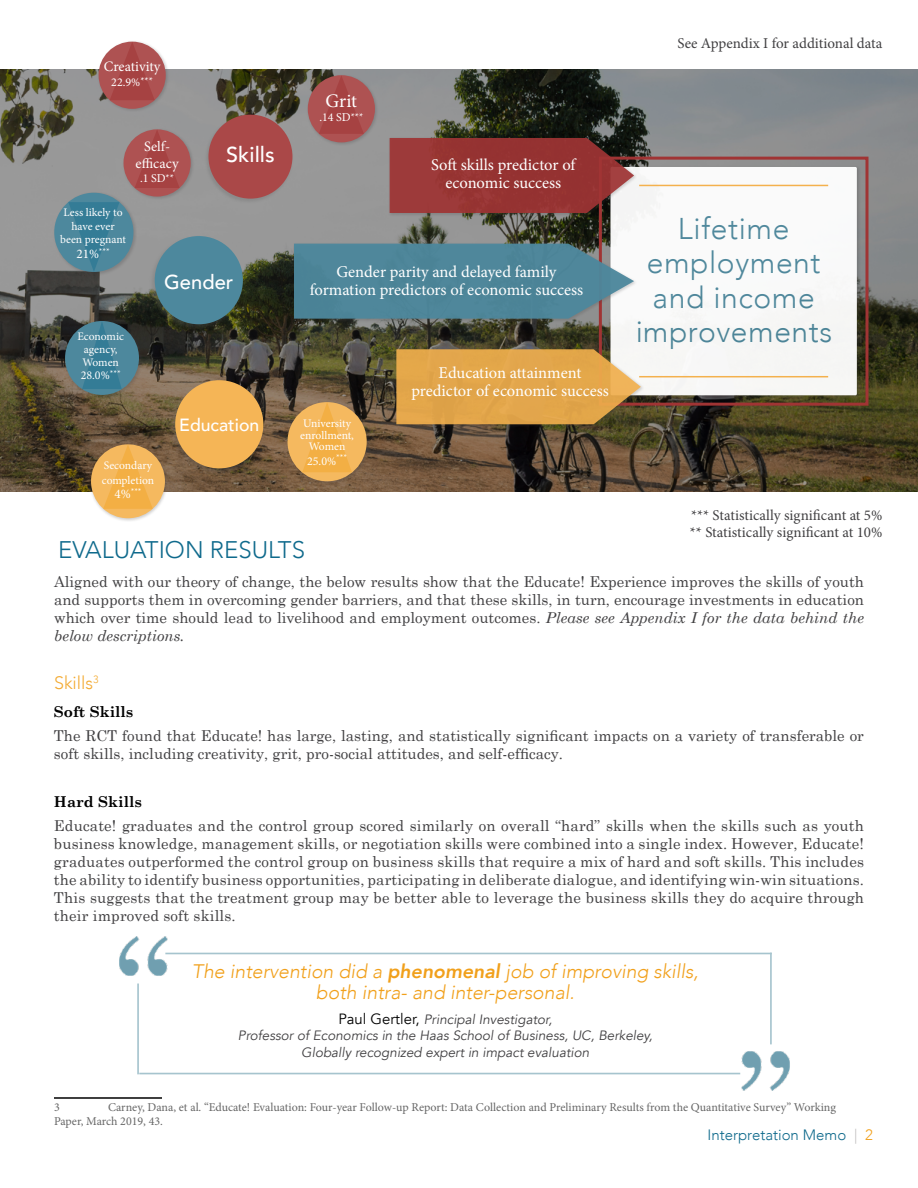
<style>
.page{position:relative;width:918px;height:1188px;background:#fff}
.page>*{position:absolute;margin:0;border:0;box-sizing:border-box;transform-origin:0 0}
.t1{font:300 30px/34.5px "Avenir";letter-spacing:.02em;color:#4d889d;text-align:center}
.t2{font:300 24px "Avenir";color:#0f6a8c}
.t3{font:500 21.6px "Avenir";color:#fff}
.t4{font:500 20.1px "Avenir";color:#fff}
.t5{font:italic 300 19.5px/21px "Avenir";color:#f1a01b;text-align:center}
.t6{font:19.2px "Minion Pro";color:#fff}
.t7{font:300 18px "Avenir";color:#f3aa32}
.t8{font:500 17.7px "Avenir";color:#fff}
.t9{font:16.5px/18px "Minion Pro";color:#fff;text-align:center}
.t10{font:15px/18px "Century Schoolbook";color:#414042;text-align:justify}
.t11{font:15px/16.5px "Minion Pro";color:#414042}
.t12{font:300 15px "Avenir";color:#0f6a8c}
.t13{font:700 15px "Century Schoolbook";color:#000}
.t14{font:14.4px/17.2px "Minion Pro";color:#fff;text-align:center}
.t15{font:italic 13.5px/16.5px "Avenir";color:#414042;text-align:center}
.t16{font:13.2px "Minion Pro";color:#fff}
.t17{font:12px/13.5px "Minion Pro";color:#666}
.t18{font:12px "Minion Pro";color:#fff}
.t19{font:11.55px/13.2px "Minion Pro";letter-spacing:-.005em;color:#fff;text-align:center}
.t20{font:9px "Minion Pro";color:#fff}
.s1{font-size:10.5px}
.s2{font-size:13.2px}
.s3{font-style:italic}
.s4{font-weight:800}
.s5{font-style:normal;font-size:14.85px;color:#000}
.s6{color:#bebdbd}
.s7{color:#f1a01b}
</style>
<div class="page">
<svg style="left:0;top:70px;width:918px;height:422px;background:#646054"></svg>
<hr style="left:54px;top:1097px;width:108px;height:2px;background:#000">
<hr style="left:165px;top:953px;width:607px;height:1px;background:#a6c4ce">
<img style="left:119px;top:936px;width:55px;height:40px">
<hr style="left:139px;top:1073px;width:601px;height:1px;background:#a6c4ce">
<hr style="left:137px;top:984px;width:2px;height:90px;background:#a6c4ce">
<hr style="left:770px;top:953px;width:2px;height:91px;background:#a6c4ce">
<img style="left:736px;top:1051px;width:54px;height:40px">
<div style="left:204px;top:115px;width:89px;height:89px;background:#666;opacity:.28"></div>
<div style="left:208px;top:115px;width:84px;height:84px;background:#aa4848;border-radius:50%"></div>
<div style="left:150px;top:235px;width:94px;height:95px;background:#666;opacity:.28"></div>
<div style="left:155px;top:236px;width:88px;height:88px;background:#4d889d;border-radius:50%"></div>
<div style="left:170px;top:380px;width:95px;height:94px;background:#666;opacity:.28"></div>
<div style="left:175px;top:380px;width:88px;height:88px;background:#f5b556;border-radius:50%"></div>
<div style="left:63px;top:320px;width:80px;height:79px;background:#414042;opacity:.25"></div>
<div style="left:65px;top:321px;width:74px;height:74px;background:#4d889d;border-radius:50%"></div>
<svg style="left:82px;top:321px;width:40px;height:68px"></svg>
<div style="left:53px;top:192px;width:84px;height:84px;background:#414042;opacity:.25"></div>
<div style="left:54px;top:193px;width:79px;height:79px;background:#4d889d;border-radius:50%"></div>
<svg style="left:68px;top:202px;width:52px;height:70px"></svg>
<div style="left:122px;top:128px;width:72px;height:72px;background:#414042;opacity:.25"></div>
<div style="left:124px;top:129px;width:67px;height:68px;background:#ae5252;border-radius:50%"></div>
<svg style="left:135px;top:129px;width:45px;height:59px"></svg>
<div style="left:97px;top:40px;width:72px;height:72px;background:#414042;opacity:.25"></div>
<div style="left:99px;top:42px;width:67px;height:67px;background:#ae5252;border-radius:50%"></div>
<svg style="left:110px;top:42px;width:45px;height:58px"></svg>
<div style="left:306px;top:74px;width:73px;height:72px;background:#414042;opacity:.25"></div>
<div style="left:308px;top:75px;width:67px;height:67px;background:#ae5252;border-radius:50%"></div>
<svg style="left:319px;top:75px;width:45px;height:59px"></svg>
<div style="left:89px;top:443px;width:80px;height:79px;background:#414042;opacity:.25"></div>
<div style="left:91px;top:444px;width:74px;height:74px;background:#f5b95f;border-radius:50%"></div>
<svg style="left:103px;top:444px;width:50px;height:65px"></svg>
<div style="left:609px;top:166px;width:252px;height:233px;background:#414042;opacity:.25"></div>
<div style="left:610px;top:167px;width:247px;height:228px;background:#fff;border-radius:2px"></div>
<div style="left:286px;top:401px;width:84px;height:84px;background:#414042;opacity:.25"></div>
<div style="left:288px;top:402px;width:79px;height:79px;background:#f5b95f;border-radius:50%"></div>
<svg style="left:302px;top:402px;width:50px;height:70px"></svg>
<div style="left:388px;top:137px;width:249px;height:80px;background:#414042;opacity:.25"></div>
<svg style="left:390px;top:138px;width:244px;height:75px;background:#943a39"></svg>
<div style="left:599px;top:157px;width:269px;height:249px;border:3px solid #a03434"></div>
<div style="left:293px;top:242px;width:345px;height:81px;background:#414042;opacity:.25"></div>
<svg style="left:294px;top:244px;width:340px;height:75px;background:#598b9c"></svg>
<div style="left:395px;top:348px;width:249px;height:80px;background:#414042;opacity:.25"></div>
<svg style="left:396px;top:349px;width:245px;height:75px;background:#dba450"></svg>
<hr style="left:639px;top:185px;width:189px;height:1px;background:#f4b14d">
<hr style="left:639px;top:376px;width:189px;height:1px;background:#f4b14d">
<p class="t14" style="left:104px;top:58px;width:58px">Creativity</p>
<p class="t18" style="left:111px;top:74px;width:43px">22.9%<span class="s1">***</span></p>
<p class="t14" style="left:136px;top:137px;width:44px">Self&shy;efficacy</p>
<p class="t18" style="left:140px;top:170px;width:36px">.1 SD<span class="s1">**</span></p>
<p class="t19" style="left:60px;top:206px;width:68px">Less likely to have ever been pregnant</p>
<p class="t16" style="left:76px;top:245px;width:35px">21%<sup>***</sup></p>
<h3 class="t3" style="left:226px;top:136px;width:50px">Skills</h3>
<h3 class="t4" style="left:164px;top:264px;width:71px">Gender</h3>
<p class="t19" style="left:77px;top:330px;width:48px">Economic agency,<br>Women</p>
<p class="t18" style="left:81px;top:367px;width:41px">28.0%<sup>***</sup></p>
<p class="t19" style="left:102px;top:458px;width:54px;line-height:14.9px;text-align:left">Secondary completion</p>
<p class="t20" style="left:114px;top:485px;width:29px"><span class="s2">4%</span>***</p>
<p class="t8" style="left:179px;top:410px;width:82px">Education</p>
<p class="t6" style="left:326px;top:88px;width:33px">Grit</p>
<p class="t18" style="left:319px;top:109px;width:46px">.14 SD<span class="s1">***</span></p>
<p class="t9" style="left:431px;top:156px;width:146px">Soft skills predictor of economic success</p>
<p class="t9" style="left:310px;top:262px;width:275px">Gender parity and delayed family formation predictors of economic success</p>
<p class="t19" style="left:300px;top:418px;width:55px;line-height:11.6px">University enrollment,<br>Women</p>
<p class="t18" style="left:307px;top:453px;width:41px">25.0%<sup>***</sup></p>
<p class="t9" style="left:411px;top:364px;width:199px">Education attainment predictor of economic success</p>
<p class="t11" style="left:677px;top:35px;width:207px">See Appendix I for additional data</p>
<h1 class="t1" style="left:635px;top:211px;width:199px">Lifetime employment and income improvements</h1>
<p class="t11" style="left:690px;top:507px;width:194px">*** Statistically significant at 5% ** Statistically significant at 10%</p>
<h2 class="t2" style="left:58px;top:536px;width:248px">EVALUATION RESULTS</h2>
<p class="t10" style="left:54px;top:571px;width:812px">Aligned with our theory of change, the below results show that the Educate! Experience improves the skills of youth and supports them in overcoming gender barriers, and that these skills, in turn, encourage investments in education which over time should lead to livelihood and employment outcomes. <span class="s3">Please see Appendix I for the data behind the below descriptions.</span></p>
<p class="t7" style="left:54px;top:672px;width:46px">Skills<sup>3</sup></p>
<p class="t13" style="left:54px;top:700px;width:81px">Soft Skills</p>
<p class="t10" style="left:54px;top:726px;width:811px">The RCT found that Educate! has large, lasting, and statistically significant impacts on a variety of transferable or soft skills, including creativity, grit, pro-social attitudes, and self-efficacy.</p>
<p class="t13" style="left:54px;top:790px;width:89px">Hard Skills</p>
<p class="t10" style="left:54px;top:816px;width:812px">Educate! graduates and the control group scored similarly on overall “hard” skills when the skills such as youth business knowledge, management skills, or negotiation skills were combined into a single index. However, Educate! graduates outperformed the control group on business skills that require a mix of hard and soft skills. This includes the ability to identify business opportunities, participating in deliberate dialogue, and identifying win-win situations.<br>This suggests that the treatment group may be better able to leverage the business skills they do acquire through their improved soft skills.</p>
<h3 class="t5" style="left:192px;top:961px;width:508px">The intervention did a <span class="s4">phenomenal</span> job of improving skills, both intra- and inter-personal.</h3>
<p class="t15" style="left:238px;top:1011px;width:416px"><span class="s5">Paul Gertler,</span> Principal Investigator,<br>Professor of Economics in the Haas School of Business, UC, Berkeley,<br>Globally recognized expert in impact evaluation</p>
<p class="t17" style="left:54px;top:1101px;width:784px;text-indent:54px">Carney, Dana, et al. “Educate! Evaluation: Four-year Follow-up Report: Data Collection and Preliminary Results from the Quantitative Survey” Working<br>Paper, March 2019, 43.</p>
<p class="t17" style="left:54px;top:1101px;width:7px">3</p>
<p class="t12" style="left:708px;top:1126px;width:167px">Interpretation Memo <span class="s6">|</span> <span class="s7">2</span></p>
</div>
